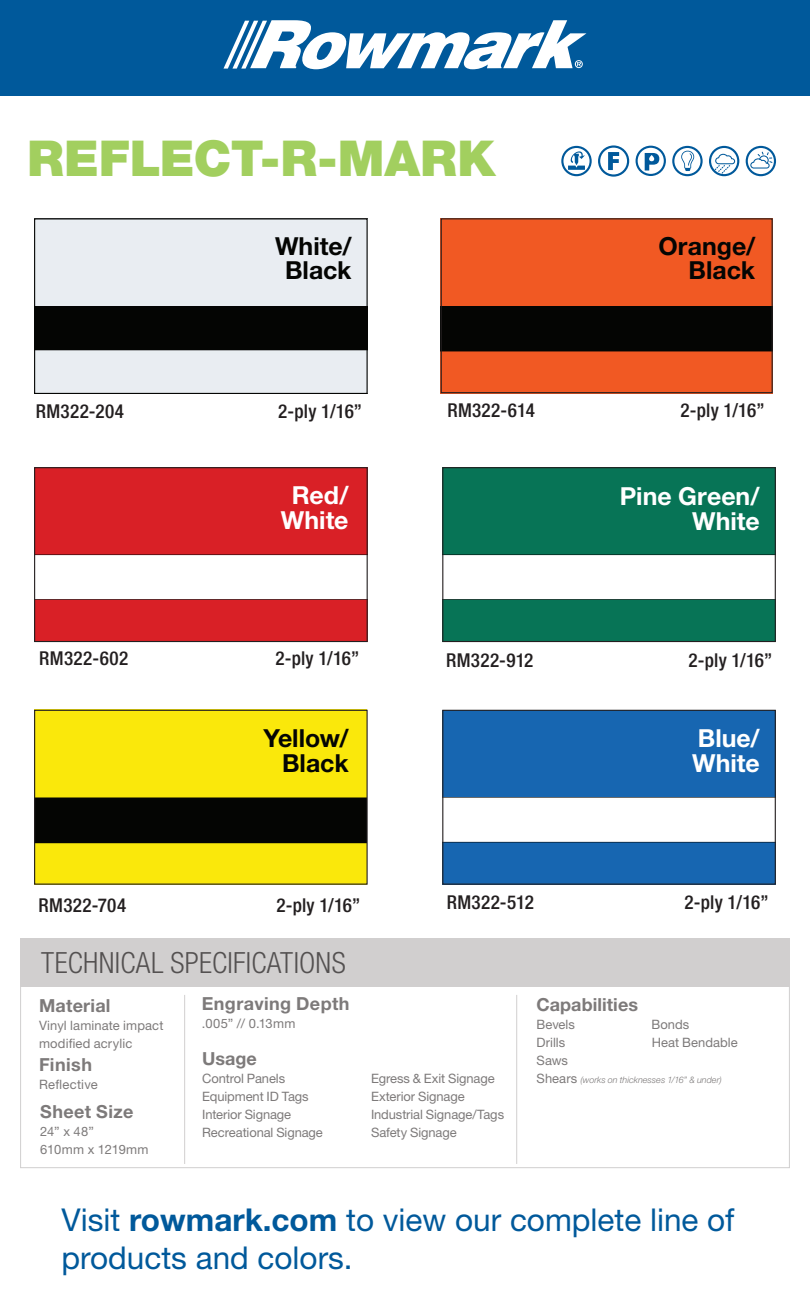
<style>
.page{position:relative;width:810px;height:1296px;background:#fff}
.page>*{position:absolute;margin:0;border:0;box-sizing:border-box;transform-origin:0 0}
.t1{font:900 49.5px "Helvetica Neue LT Std";color:#a2cf5f}
.t2{font:31.5px/38.2px "Helvetica Neue LT Std";color:#00599b}
.t3{font:300 condensed 29.25px "Helvetica Neue LT Std";letter-spacing:.01em;color:#545151}
.t4{font:700 24.97px/25px "Helvetica Neue LT Std";color:#040503;text-align:right}
.t5{font:700 24.97px/25px "Helvetica Neue LT Std";color:#fff;text-align:right}
.t6{font:500 condensed 19.12px "Helvetica Neue LT Std";letter-spacing:.015em;color:#231f20}
.t7{font:700 18px "Helvetica Neue LT Std";letter-spacing:.015em;color:#7d7a7a}
.t8{font:13.05px/18px "Helvetica Neue LT Std";letter-spacing:-.005em;color:#7d7a7a}
.t9{font:13.05px "Helvetica Neue LT Std";letter-spacing:.02em;color:#7d7a7a}
.t10{font:italic 300 9px "Helvetica Neue LT Std";color:#7d7a7a}
.s1{font-weight:400;font-style:normal;font-size:13.05px}
.s2{font-weight:700}
</style>
<div class="page">
<img style="left:36px;top:712px;width:330px;height:171px">
<div style="left:0;top:0;width:810px;height:96px;background:#00599b"></div>
<svg style="left:224px;top:20px;width:362px;height:49px"></svg>
<svg style="left:561px;top:146px;width:31px;height:30px"></svg>
<svg style="left:672px;top:146px;width:31px;height:30px"></svg>
<svg style="left:709px;top:146px;width:30px;height:30px"></svg>
<svg style="left:746px;top:146px;width:30px;height:30px"></svg>
<svg style="left:598px;top:145px;width:31px;height:32px"></svg>
<img style="left:36px;top:220px;width:330px;height:172px">
<div style="left:34px;top:218px;width:334px;height:176px;border:1px solid #040503"></div>
<img style="left:443px;top:220px;width:328px;height:171px">
<img style="left:444px;top:469px;width:330px;height:171px">
<div style="left:442px;top:467px;width:334px;height:175px;border:1px solid #231f20"></div>
<img style="left:444px;top:712px;width:330px;height:171px">
<div style="left:442px;top:710px;width:334px;height:175px;border:1px solid #231f20"></div>
<img style="left:36px;top:469px;width:330px;height:171px">
<div style="left:34px;top:467px;width:334px;height:175px;border:1px solid #231f20"></div>
<svg style="left:636px;top:146px;width:30px;height:30px"></svg>
<div style="left:34px;top:710px;width:334px;height:175px;border:1px solid #231f20"></div>
<div style="left:441px;top:218px;width:332px;height:175px;border:1px solid #231f20"></div>
<svg style="left:20px;top:987px;width:770px;height:181px"></svg>
<div style="left:20px;top:938px;width:770px;height:49px;background:#d1cfcf"></div>
<hr style="left:184px;top:995px;width:1px;height:169px;background:#d1cfcf">
<hr style="left:516px;top:995px;width:1px;height:169px;background:#d1cfcf">
<h1 class="t1" style="left:27px;top:128px;width:470px">REFLECT-R-MARK</h1>
<h3 class="t4" style="left:275px;top:233px;width:78px;text-align:center">White/<br>Black</h3>
<h3 class="t4" style="left:659px;top:233px;width:98px">Orange/<br>Black</h3>
<h3 class="t6" style="left:36px;top:400px;width:90px">RM322-204</h3>
<h3 class="t6" style="left:278px;top:400px;width:85px">2-ply 1/16”</h3>
<h3 class="t5" style="left:281px;top:482px;width:69px;text-align:center">Red/<br>White</h3>
<h3 class="t6" style="left:447px;top:399px;width:89px">RM322-614</h3>
<h3 class="t6" style="left:681px;top:399px;width:85px">2-ply 1/16”</h3>
<h3 class="t5" style="left:620px;top:483px;width:141px">Pine Green/<br>White</h3>
<h3 class="t6" style="left:39px;top:647px;width:91px">RM322-602</h3>
<h3 class="t6" style="left:275px;top:647px;width:85px">2-ply 1/16”</h3>
<h3 class="t6" style="left:446px;top:649px;width:89px">RM322-912</h3>
<h3 class="t6" style="left:689px;top:649px;width:85px">2-ply 1/16”</h3>
<h3 class="t4" style="left:263px;top:725px;width:87px">Yellow/<br>Black</h3>
<h3 class="t6" style="left:39px;top:893px;width:89px">RM322-704</h3>
<h3 class="t6" style="left:276px;top:893px;width:85px">2-ply 1/16”</h3>
<h3 class="t3" style="left:41px;top:946px;width:306px">TECHNICAL SPECIFICATIONS</h3>
<h3 class="t5" style="left:692px;top:725px;width:69px;text-align:left">Blue/<br>White</h3>
<h3 class="t6" style="left:447px;top:891px;width:89px">RM322-512</h3>
<h3 class="t6" style="left:685px;top:891px;width:85px">2-ply 1/16”</h3>
<h3 class="t7" style="left:39px;top:994px;width:73px">Material</h3>
<p class="t8" style="left:39px;top:1016px;width:126px">Vinyl laminate impact modified acrylic</p>
<h3 class="t7" style="left:39px;top:1054px;width:54px">Finish</h3>
<p class="t9" style="left:39px;top:1077px;width:60px">Reflective</p>
<h3 class="t7" style="left:40px;top:1101px;width:95px">Sheet Size</h3>
<p class="t8" style="left:40px;top:1123px;width:110px">24” x 48”<br>610mm x 1219mm</p>
<h3 class="t7" style="left:202px;top:992px;width:149px">Engraving Depth</h3>
<p class="t8" style="left:202px;top:1014px;width:95px">.005” // 0.13mm</p>
<h3 class="t7" style="left:202px;top:1048px;width:56px">Usage</h3>
<p class="t8" style="left:202px;top:1070px;width:84px">Control Panels</p>
<p class="t8" style="left:371px;top:1070px;width:125px">Egress &amp; Exit Signage</p>
<p class="t8" style="left:202px;top:1088px;width:108px">Equipment ID Tags</p>
<p class="t8" style="left:371px;top:1088px;width:95px">Exterior Signage</p>
<p class="t8" style="left:202px;top:1106px;width:91px">Interior Signage</p>
<p class="t8" style="left:371px;top:1106px;width:135px">Industrial Signage/Tags</p>
<p class="t8" style="left:202px;top:1124px;width:122px">Recreational Signage</p>
<p class="t8" style="left:371px;top:1124px;width:87px">Safety Signage</p>
<h3 class="t7" style="left:537px;top:993px;width:103px">Capabilities</h3>
<p class="t8" style="left:537px;top:1015px;width:40px">Bevels</p>
<p class="t8" style="left:652px;top:1015px;width:39px">Bonds</p>
<p class="t8" style="left:537px;top:1033px;width:30px">Drills</p>
<p class="t8" style="left:652px;top:1033px;width:87px">Heat Bendable</p>
<p class="t8" style="left:537px;top:1051px;width:33px">Saws</p>
<p class="t10" style="left:537px;top:1074px;width:187px"><span class="s1">Shears</span> (works on thicknesses 1/16” &amp; under)</p>
<h2 class="t2" style="left:62px;top:1200px;width:675px">Visit <span class="s2">rowmark.com</span> to view our complete line of products and colors.</h2>
</div>
